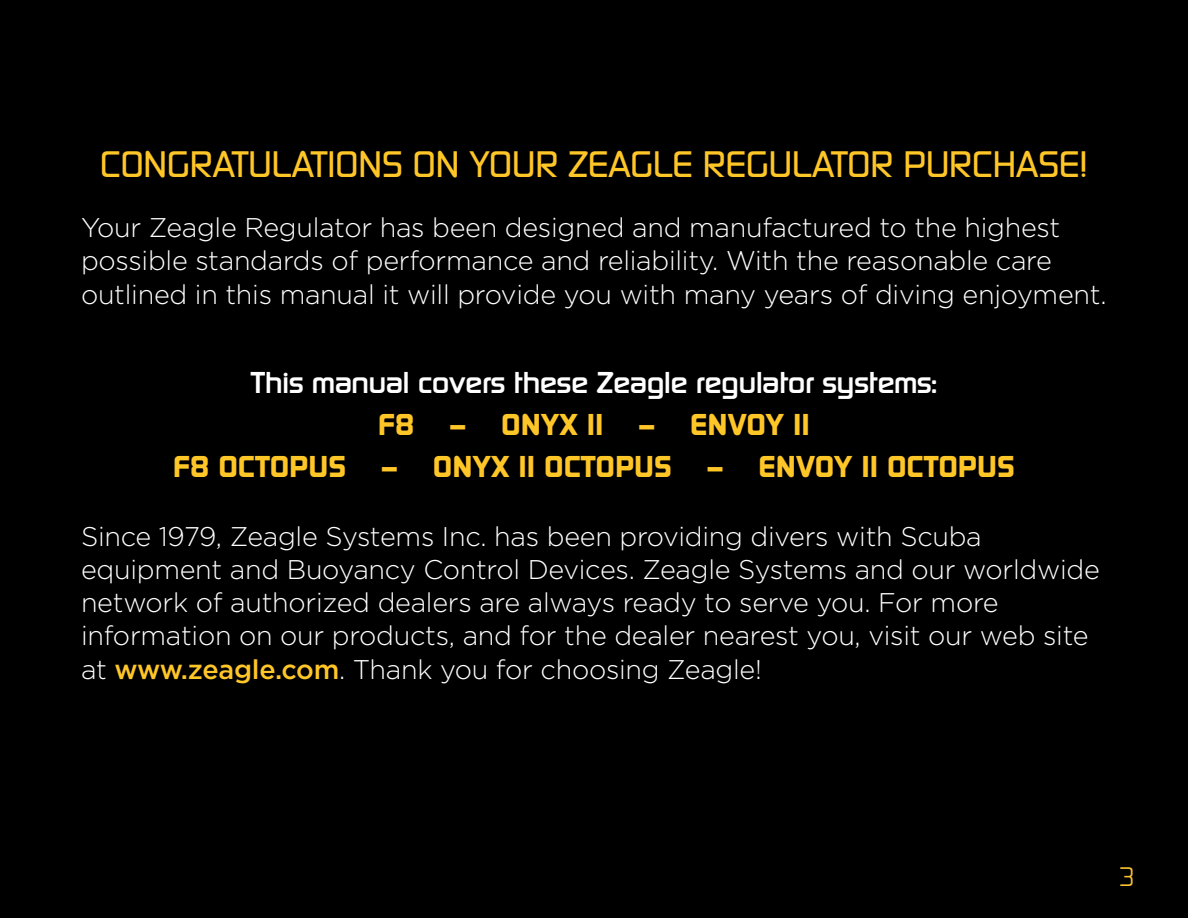
<style>
.page{position:relative;width:1188px;height:918px;background:#fff}
.page>*{position:absolute;margin:0;border:0;box-sizing:border-box;transform-origin:0 0}
.t1{font:500 33px "Sol Pro";color:#ffc628}
.t2{font:300 27px/33.3px "Gotham";letter-spacing:-.01em;color:#fff}
.t3{font:900 27px "Sol Pro";color:#ffc628}
.t4{font:700 27px "Sol Pro";color:#fff}
.t5{font:24px "Sol Pro";color:#ffc52f}
.s1{font-weight:500;color:#ffc628}
</style>
<div class="page">
<hr style="left:0;top:0;width:2px;height:918px;background:#000">
<div style="left:2px;top:0;width:1186px;height:918px;background:#000"></div>
<p class="t1" style="left:100px;top:143px;width:989px">CONGRATULATIONS ON YOUR ZEAGLE REGULATOR PURCHASE!</p>
<p class="t2" style="left:81px;top:210px;width:1027px">Your Zeagle Regulator has been designed and manufactured to the highest possible standards of performance and reliability. With the reasonable care outlined in this manual it will provide you with many years of diving enjoyment.</p>
<p class="t4" style="left:251px;top:365px;width:688px">This manual covers these Zeagle regulator systems:</p>
<p class="t3" style="left:378px;top:406px;width:38px">F8</p>
<p class="t3" style="left:450px;top:406px;width:155px">– ONYX II</p>
<p class="t3" style="left:639px;top:406px;width:172px">– ENVOY II</p>
<p class="t3" style="left:173px;top:448px;width:174px">F8 OCTOPUS</p>
<p class="t3" style="left:382px;top:448px;width:292px">– ONYX II OCTOPUS</p>
<p class="t3" style="left:708px;top:448px;width:309px">– ENVOY II OCTOPUS</p>
<p class="t2" style="left:81px;top:519px;width:1020px">Since 1979, Zeagle Systems Inc. has been providing divers with Scuba equipment and Buoyancy Control Devices. Zeagle Systems and our worldwide network of authorized dealers are always ready to serve you. For more information on our products, and for the dealer nearest you, visit our web site at <span class="s1">www.zeagle.com</span>. Thank you for choosing Zeagle!</p>
<p class="t5" style="left:1119px;top:861px;width:16px">3</p>
</div>
